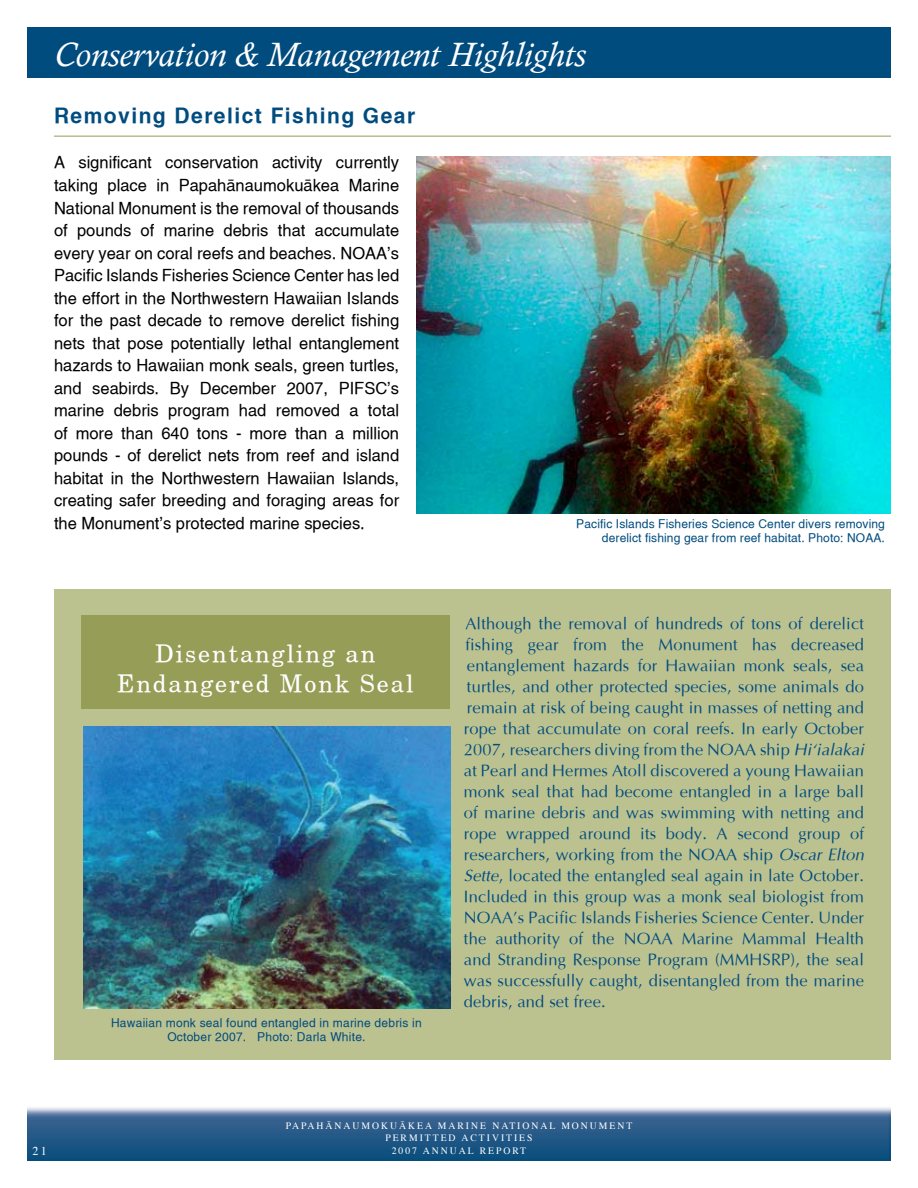
<style>
.page{position:relative;width:918px;height:1188px;background:#fff}
.page>*{position:absolute;margin:0;border:0;box-sizing:border-box;transform-origin:0 0}
.t1{font:italic 34.5px "Calisto";color:#fff}
.t2{font:24px/30px "Hawn School Roman";letter-spacing:.08em;color:#fff;text-align:center}
.t3{font:700 21px "Hawn Helv";letter-spacing:.07em;color:#004c7f}
.t4{font:16.5px/21px "Hawn Optimist";letter-spacing:.01em;color:#004c7f;text-align:justify}
.t5{font:16.5px/22.5px "Hawn Helv";color:#000;text-align:justify}
.t6{font:12px/14.4px "Hawn Helv";letter-spacing:.01em;color:#004c7f;text-align:right}
.t7{font:12px "Times";color:#fff}
.t8{font:9.75px/11.7px "Times";letter-spacing:.2em;color:#fff;text-align:center}
.s1{font-style:italic}
</style>
<div class="page">
<img style="left:27px;top:1107px;width:864px;height:54px">
<div style="left:27px;top:27px;width:864px;height:50px;background:#004c7f"></div>
<hr style="left:54px;top:136px;width:837px;height:1px;background:#959d56">
<img style="left:417px;top:156px;width:474px;height:358px">
<div style="left:54px;top:589px;width:837px;height:470px;background:#bcc190"></div>
<div style="left:81px;top:615px;width:369px;height:93px;background:#959d56"></div>
<img style="left:84px;top:727px;width:366px;height:281px">
<h1 class="t1" style="left:54px;top:34px;width:533px">Conservation &amp; Management Highlights</h1>
<p class="t3" style="left:54px;top:103px;width:363px">Removing Derelict Fishing Gear</p>
<p class="t5" style="left:54px;top:151px;width:347px">A significant conservation activity currently taking place in Papahänaumokuäkea Marine National Monument is the removal of thousands of pounds of marine debris that accumulate every year on coral reefs and beaches. NOAA’s Pacific Islands Fisheries Science Center has led the effort in the Northwestern Hawaiian Islands for the past decade to remove derelict fishing nets that pose potentially lethal entanglement hazards to Hawaiian monk seals, green turtles, and seabirds. By December 2007, PIFSC’s marine debris program had removed a total of more than 640 tons - more than a million pounds - of derelict nets from reef and island habitat in the Northwestern Hawaiian Islands, creating safer breeding and foraging areas for the Monument’s protected marine species.</p>
<h2 class="t2" style="left:117px;top:637px;width:298px">Disentangling an<br>Endangered Monk Seal</h2>
<p class="t6" style="left:111px;top:1015px;width:312px;text-align:center">Hawaiian monk seal found entangled in marine debris in<br>October 2007. Photo: Darla White.</p>
<p class="t6" style="left:576px;top:516px;width:310px">Pacific Islands Fisheries Science Center divers removing derelict fishing gear from reef habitat. Photo: NOAA.</p>
<p class="t4" style="left:464px;top:613px;width:402px">Although the removal of hundreds of tons of derelict fishing gear from the Monument has decreased entanglement hazards for Hawaiian monk seals, sea turtles, and other protected species, some animals do remain at risk of being caught in masses of netting and rope that accumulate on coral reefs. In early October 2007, researchers diving from the NOAA ship <span class="s1">Hi‘ialakai </span>at Pearl and Hermes Atoll discovered a young Hawaiian monk seal that had become entangled in a large ball of marine debris and was swimming with netting and rope wrapped around its body. A second group of researchers, working from the NOAA ship <span class="s1">Oscar Elton Sette</span>, located the entangled seal again in late October.<br>Included in this group was a monk seal biologist from NOAA’s Pacific Islands Fisheries Science Center. Under the authority of the NOAA Marine Mammal Health and Stranding Response Program (MMHSRP), the seal was successfully caught, disentangled from the marine debris, and set free.</p>
<p class="t8" style="left:286px;top:1119px;width:348px">PAPAHĀNAUMOKUĀKEA MARINE NATIONAL MONUMENT<br>PERMITTED ACTIVITIES</p>
<p class="t7" style="left:32px;top:1140px;width:16px">21</p>
<p class="t8" style="left:392px;top:1144px;width:136px">2007 ANNUAL REPORT</p>
</div>
